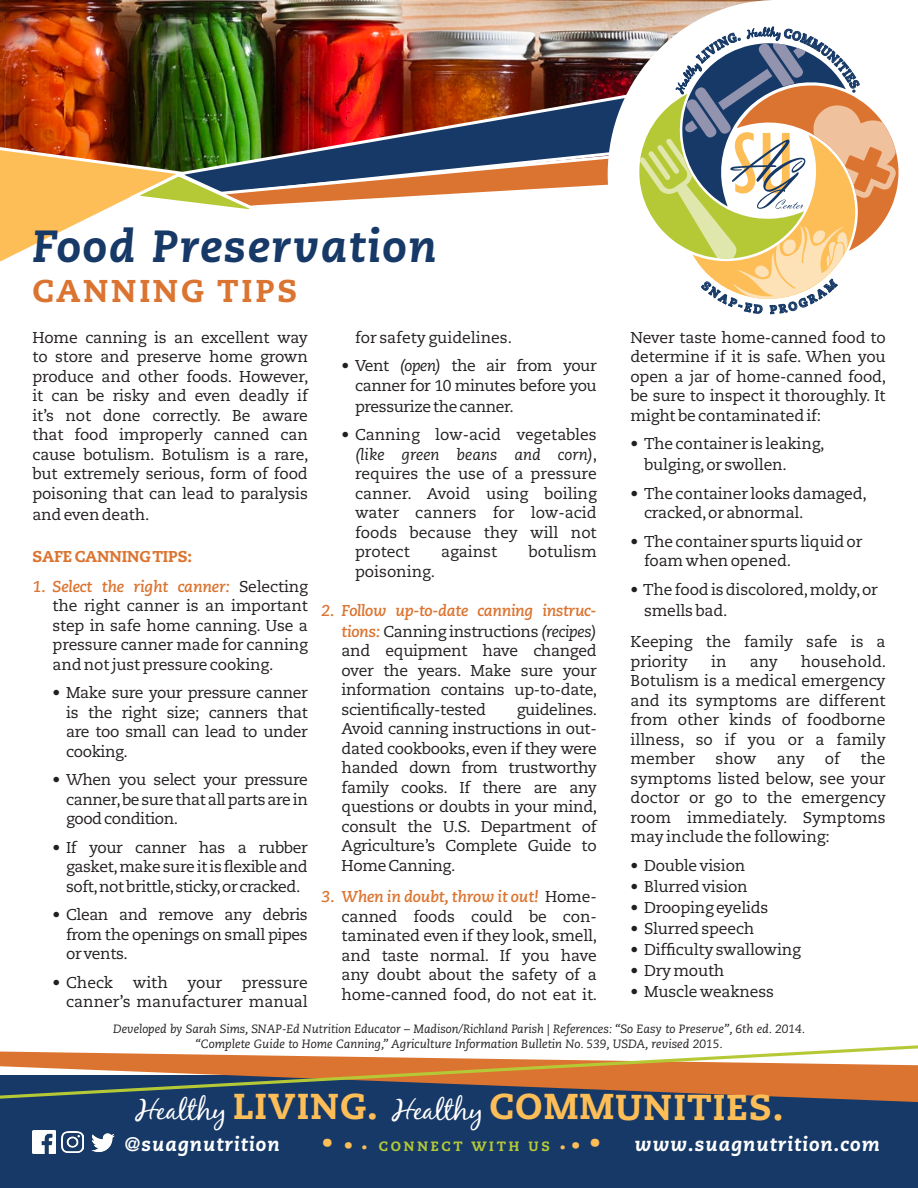
<style>
.page{position:relative;width:918px;height:1188px;background:#fff}
.page>*{position:absolute;margin:0;border:0;box-sizing:border-box;transform-origin:0 0}
.t1{font:italic 800 45px "Caecilia LT Std";letter-spacing:.04em;color:#163967}
.t2{font:800 36px "Caecilia LT Std";letter-spacing:.025em;color:#fdbe58}
.t3{font:800 31.5px "Caecilia LT Std";letter-spacing:.09em;color:#db7430}
.t4{font:italic 800 19.5px "Caecilia LT Std";letter-spacing:.05em;color:#fff}
.t5{font:15.6px/19.5px "Caecilia LT Std";letter-spacing:-.01em;color:#231f20;text-align:justify}
.t6{font:italic 700 15.6px/21px "Caecilia LT Std";letter-spacing:-.02em;color:#db7430;text-align:right}
.t7{font:800 15.6px "Caecilia LT Std";letter-spacing:-.01em;color:#db7430}
.t8{font:800 13.5px "Caecilia LT Std";letter-spacing:.2em;color:#b5c936}
.t9{font:italic 12px "Caecilia LT Std";color:#231f20}
.t10{font:10.2px "Black Jack";color:#163967}
.s1{font-weight:700;font-style:italic;color:#db7430}
.s2{font-style:italic}
.s3{font-weight:400;font-style:normal;color:#231f20}
.s4{font-weight:400;color:#231f20}
.s5{font-family:"Black Jack";font-weight:400;font-size:27px;color:#fff}
.s6{font-size:22.5px;color:#fdbe58}
</style>
<div class="page">
<img style="left:0;top:0;width:608px;height:134px">
<div style="left:0;top:1075px;width:918px;height:113px;background:#163967"></div>
<img style="left:177px;top:53px;width:431px;height:81px">
<svg style="left:208px;top:130px;width:400px;height:75px"></svg>
<svg style="left:0;top:134px;width:261px;height:128px"></svg>
<svg style="left:608px;top:0;width:291px;height:180px"></svg>
<img style="left:61px;top:1132px;width:22px;height:21px">
<img style="left:33px;top:1131px;width:23px;height:23px">
<img style="left:91px;top:1133px;width:24px;height:20px">
<svg style="left:0;top:1045px;width:918px;height:54px"></svg>
<svg style="left:639px;top:27px;width:259px;height:272px"></svg>
<p class="t10" style="left:767px;top:26px;width:5px">t</p>
<p class="t1" style="left:32px;top:220px;width:406px">Food Preservation</p>
<p class="t3" style="left:32px;top:272px;width:267px">CANNING TIPS</p>
<p class="t5" style="left:32px;top:328px;width:278px">Home canning is an excellent way to store and preserve home grown produce and other foods. However, it can be risky and even deadly if it’s not done correctly. Be aware that food improperly canned can cause botulism. Botulism is a rare, but extremely serious, form of food poisoning that can lead to paralysis</p>
<p class="t5" style="left:32px;top:505px;width:119px">and even death.</p>
<p class="t7" style="left:32px;top:546px;width:161px">SAFE CANNING TIPS:</p>
<p class="t5" style="left:53px;top:577px;width:257px;text-indent:-20px"><span class="s1">1. Select the right canner:</span> Selecting the right canner is an important step in safe home canning. Use a pressure canner made for canning and not just pressure cooking.</p>
<p class="t5" style="left:66px;top:683px;width:243px;text-indent:-14px">• Make sure your pressure canner is the right size; canners that are too small can lead to under cooking.</p>
<p class="t5" style="left:66px;top:770px;width:243px;text-indent:-14px">• When you select your pressure canner, be sure that all parts are in good condition.</p>
<p class="t5" style="left:66px;top:838px;width:243px;text-indent:-14px">• If your canner has a rubber gasket, make sure it is flexible and soft, not brittle, sticky, or cracked.</p>
<p class="t5" style="left:66px;top:905px;width:243px;text-indent:-14px">• Clean and remove any debris from the openings on small pipes or vents.</p>
<p class="t5" style="left:53px;top:973px;width:257px;text-align:right">• Check with your pressure canner’s manufacturer manual</p>
<p class="t5" style="left:355px;top:328px;width:159px">for safety guidelines.</p>
<p class="t5" style="left:342px;top:356px;width:257px;text-align:right">• Vent <span class="s2">(open)</span> the air from your canner for 10 minutes before you</p>
<p class="t5" style="left:355px;top:397px;width:160px">pressurize the canner.</p>
<p class="t5" style="left:355px;top:425px;width:244px;text-indent:-14px">• Canning low-acid vegetables <span class="s2">(like green beans and corn)</span>, requires the use of a pressure canner. Avoid using boiling water canners for low-acid foods because they will not protect</p>
<p class="t5" style="left:441px;top:542px;width:57px">against</p>
<p class="t5" style="left:529px;top:542px;width:70px">botulism</p>
<p class="t5" style="left:355px;top:562px;width:82px">poisoning.</p>
<p class="t6" style="left:321px;top:600px;width:277px">2. Follow up-to-date canning instruc&shy;tions: <span class="s3">Canning instructions</span> <span class="s4">(recipes)</span></p>
<p class="t5" style="left:342px;top:641px;width:257px">and equipment have changed over the years. Make sure your information contains up-to-date, scientifically-tested</p>
<p class="t5" style="left:342px;top:700px;width:257px;text-indent:175px">guidelines.<br>Avoid canning instructions in out&shy;dated cookbooks, even if they were handed down from trustworthy family cooks. If there are any questions or doubts in your mind, consult the U.S. Department of Agriculture’s Complete Guide to Home Canning.</p>
<p class="t5" style="left:342px;top:887px;width:257px;text-align:left;text-indent:-20px"><span class="s1">3. When in doubt, throw it out!</span> Home&shy;canned foods could be con&shy;taminated even if they look, smell, and taste normal. If you have any doubt about the safety of a home-canned food, do not eat it.</p>
<p class="t5" style="left:631px;top:328px;width:257px">Never taste home-canned food to determine if it is safe. When you open a jar of home-canned food, be sure to inspect it thoroughly. It might be contaminated if:</p>
<p class="t5" style="left:644px;top:433px;width:182px;line-height:21px;text-indent:-14px">• The container is leaking, bulging, or swollen.</p>
<p class="t5" style="left:644px;top:484px;width:224px;text-indent:-14px">• The container looks damaged, cracked, or abnormal.</p>
<p class="t5" style="left:644px;top:532px;width:220px;text-indent:-14px">• The container spurts liquid or foam when opened.</p>
<p class="t5" style="left:644px;top:579px;width:235px;line-height:21px;text-indent:-14px">• The food is discolored, moldy, or smells bad.</p>
<p class="t5" style="left:631px;top:632px;width:257px">Keeping the family safe is a priority</p>
<p class="t5" style="left:711px;top:652px;width:17px">in</p>
<p class="t5" style="left:750px;top:652px;width:29px">any</p>
<p class="t5" style="left:631px;top:652px;width:257px;text-indent:170px">household.<br>Botulism is a medical emergency and its symptoms are different from other kinds of foodborne illness, so if you or a family member</p>
<p class="t5" style="left:716px;top:749px;width:42px">show</p>
<p class="t5" style="left:777px;top:749px;width:29px">any</p>
<p class="t5" style="left:825px;top:749px;width:17px">of</p>
<p class="t5" style="left:631px;top:749px;width:257px;text-indent:230px">the symptoms listed below, see your doctor or go to the emergency room immediately. Symptoms may include the following:</p>
<p class="t5" style="left:631px;top:856px;width:116px">• Double vision</p>
<p class="t5" style="left:631px;top:877px;width:119px">• Blurred vision</p>
<p class="t5" style="left:631px;top:898px;width:139px">• Drooping eyelids</p>
<p class="t5" style="left:631px;top:919px;width:125px">• Slurred speech</p>
<p class="t5" style="left:631px;top:940px;width:172px">• Difficulty swallowing</p>
<p class="t5" style="left:631px;top:961px;width:95px">• Dry mouth</p>
<p class="t5" style="left:631px;top:982px;width:145px">• Muscle weakness</p>
<p class="t9" style="left:113px;top:1022px;width:693px">Developed by Sarah Sims, SNAP-Ed Nutrition Educator – Madison/Richland Parish | References: “So Easy to Preserve”, 6th ed. 2014.</p>
<p class="t9" style="left:196px;top:1037px;width:529px">“Complete Guide to Home Canning,” Agriculture Information Bulletin No. 539, USDA, revised 2015.</p>
<p class="t2" style="left:136px;top:1084px;width:649px"><span class="s5">Healthy</span> LIVING. <span class="s5">Healthy</span> COMMUNITIES.</p>
<p class="t4" style="left:125px;top:1132px;width:156px">@suagnutrition</p>
<p class="t8" style="left:321px;top:1138px;width:282px"><sup>.</sup><sup>.</sup> <span class="s6">.</span> CONNECT WITH US <span class="s6">.</span><sup>.</sup><sup>.</sup></p>
<p class="t4" style="left:635px;top:1132px;width:247px">www.suagnutrition.com</p>
</div>
